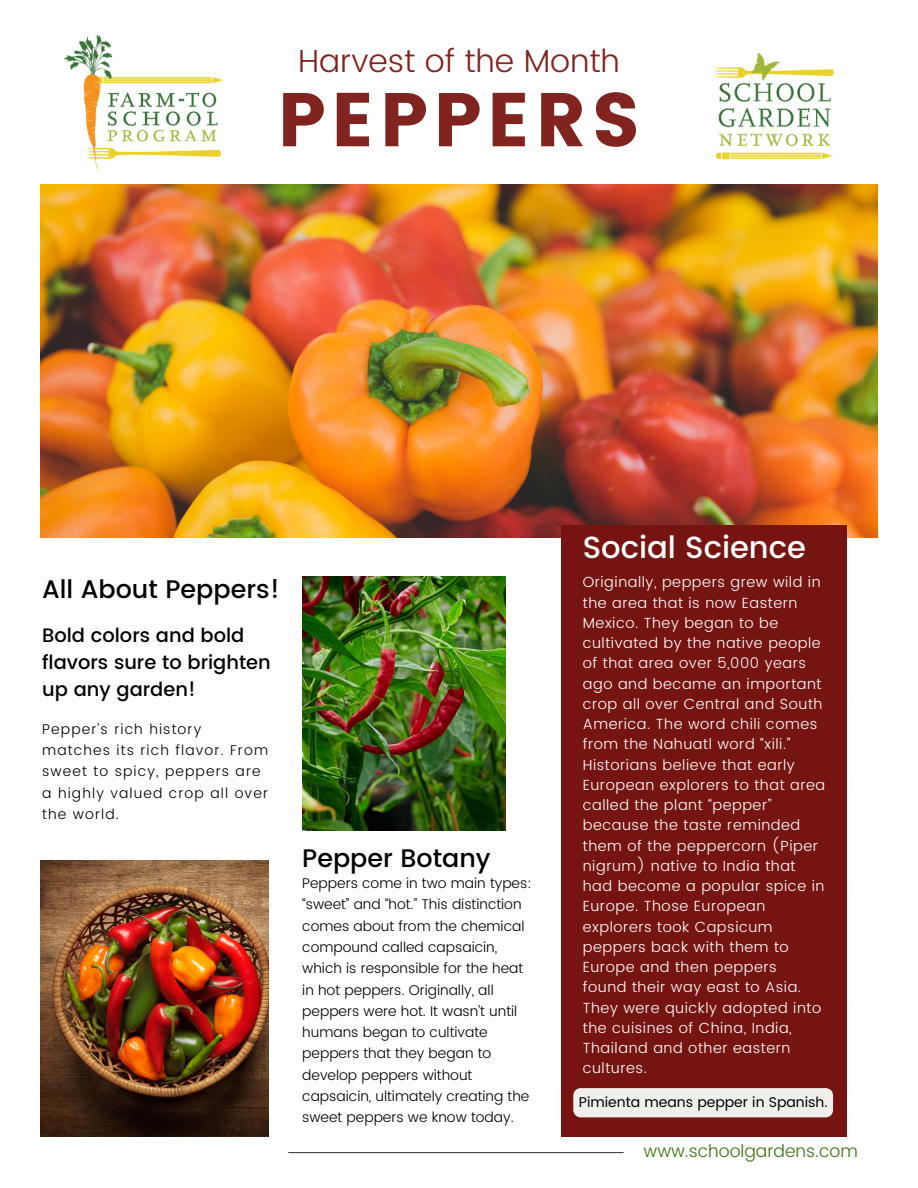
<style>
.page{position:relative;width:918px;height:1188px;background:#fff}
.page>*{position:absolute;margin:0;border:0;box-sizing:border-box;transform-origin:0 0}
.t1{font:75.9px "Poppins";letter-spacing:.07em;color:#81231e}
.t2{font:300 31.8px "Poppins";color:#81231e}
.t3{font:500 30.6px "Poppins";color:#fff}
.t4{font:500 25.35px "Poppins";color:#000}
.t5{font:500 19.35px/27px "Poppins";color:#000}
.t6{font:300 17.4px "Poppins";color:#3e7313}
.t7{font:300 14.7px/20.2px "Poppins";letter-spacing:.035em;color:#fff}
.t8{font:300 14.1px/21.3px "Poppins";color:#000}
.t9{font:300 14.1px/21.3px "Poppins";letter-spacing:.08em;color:#000}
.t10{font:14.1px "Poppins";color:#000}
</style>
<div class="page">
<img style="left:40px;top:184px;width:837px;height:354px">
<img style="left:40px;top:861px;width:229px;height:275px">
<img style="left:302px;top:576px;width:204px;height:254px">
<div style="left:562px;top:525px;width:285px;height:612px;background:#761411"></div>
<hr style="left:288px;top:1152px;width:336px;height:1px;background:#3e4e40">
<img style="left:715px;top:54px;width:118px;height:106px">
<img style="left:64px;top:35px;width:160px;height:135px">
<div style="left:573px;top:1088px;width:260px;height:29px;background:#f0efeb"></div>
<p class="t2" style="left:298px;top:42px;width:323px">Harvest of the Month</p>
<p class="t1" style="left:277px;top:76px;width:365px">PEPPERS</p>
<p class="t4" style="left:42px;top:575px;width:239px">All About Peppers!</p>
<p class="t5" style="left:42px;top:622px;width:230px">Bold colors and bold flavors sure to brighten up any garden!</p>
<p class="t9" style="left:42px;top:718px;width:228px">Pepper’s rich history matches its rich flavor. From sweet to spicy, peppers are a highly valued crop all over the world.</p>
<p class="t4" style="left:302px;top:843px;width:190px">Pepper Botany</p>
<p class="t8" style="left:302px;top:873px;width:231px">Peppers come in two main types: “sweet” and “hot.” This distinction comes about from the chemical compound called capsaicin, which is responsible for the heat in hot peppers. Originally, all peppers were hot. It wasn’t until humans began to cultivate peppers that they began to develop peppers without capsaicin, ultimately creating the sweet peppers we know today.</p>
<p class="t3" style="left:583px;top:530px;width:225px">Social Science</p>
<p class="t7" style="left:583px;top:572px;width:241px">Originally, peppers grew wild in the area that is now Eastern<br>Mexico. They began to be cultivated by the native people of that area over 5,000 years ago and became an important crop all over Central and South<br>America. The word chili comes from the Nahuatl word “xili.”</p>
<p class="t7" style="left:583px;top:754px;width:244px">Historians believe that early<br>European explorers to that area called the plant “pepper” because the taste reminded them of the peppercorn (Piper nigrum) native to India that had become a popular spice in<br>Europe. Those European explorers took Capsicum peppers back with them to<br>Europe and then peppers<br>found their way east to Asia.<br>They were quickly adopted into the cuisines of China, India,<br>Thailand and other eastern cultures.</p>
<p class="t10" style="left:579px;top:1094px;width:250px">Pimienta means pepper in Spanish.</p>
<p class="t6" style="left:644px;top:1140px;width:216px">www.schoolgardens.com</p>
</div>
